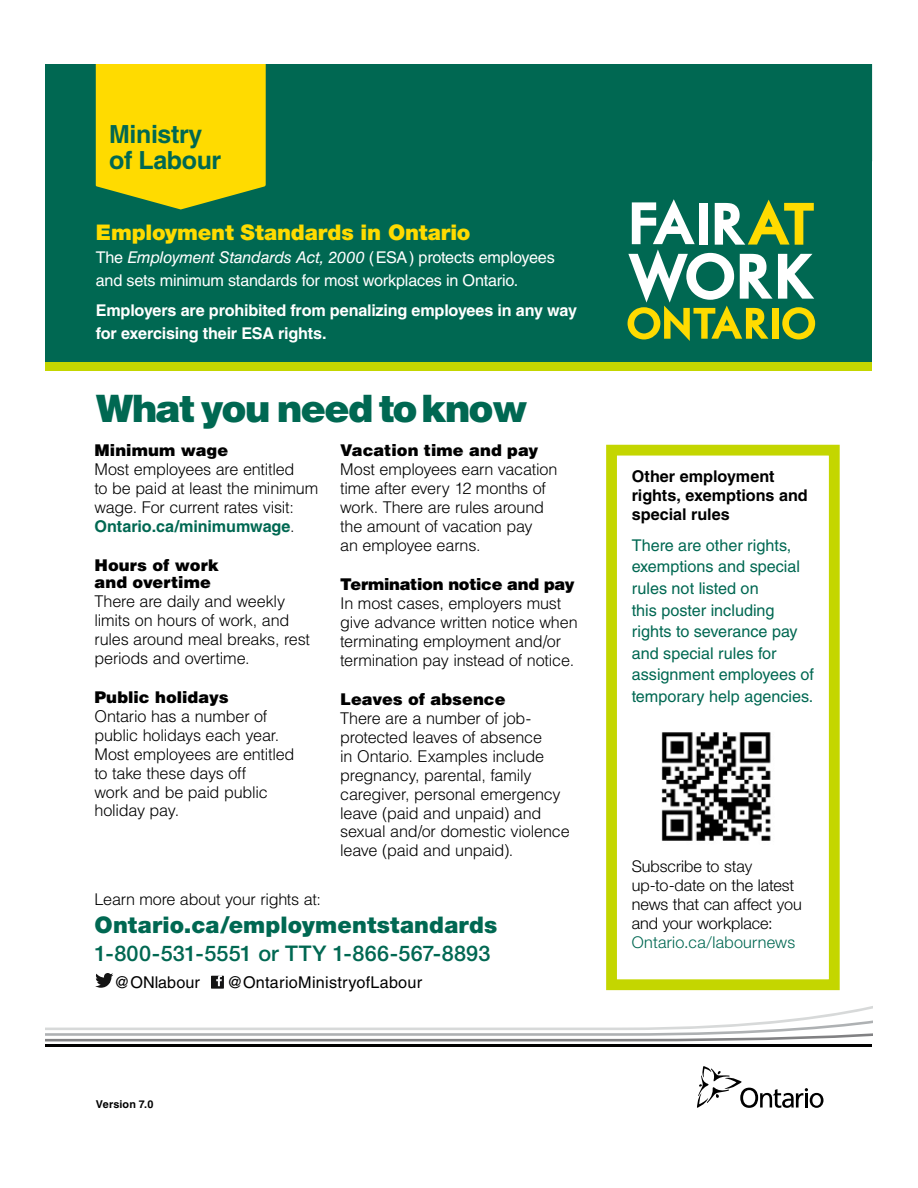
<style>
.page{position:relative;width:918px;height:1188px;background:#fff}
.page>*{position:absolute;margin:0;border:0;box-sizing:border-box;transform-origin:0 0}
.t1{font:900 37.8px "Helvetica LT Std";letter-spacing:-.04em;color:#006852}
.t2{font:700 24.9px/25.7px "Helvetica LT Std";letter-spacing:-.015em;color:#006852}
.t3{font:900 22.95px "Helvetica Neue LT Std";letter-spacing:.01em;color:#006852}
.t4{font:500 21.6px "Helvetica Neue LT Std";letter-spacing:.005em;color:#006852}
.t5{font:900 21.6px "Helvetica Neue LT Std";letter-spacing:-.005em;color:#ffdb00}
.t6{font:300 16.2px/18.9px "Helvetica LT Std";letter-spacing:-.015em;color:#000}
.t7{font:16.2px/21.6px "Helvetica LT Std";color:#006852}
.t8{font:16.2px/23px "Helvetica LT Std";letter-spacing:-.015em;color:#fff}
.t9{font:300 16.2px/18.9px "Helvetica Neue LT Std";color:#000}
.t10{font:700 16.2px/23px "Helvetica LT Std";letter-spacing:-.015em;color:#fff}
.t11{font:700 16.2px/18.9px "Helvetica LT Std";color:#000}
.t12{font:16.2px "Helvetica LT Std";letter-spacing:.015em;color:#000}
.t13{font:900 16.2px/17px "Helvetica LT Std";letter-spacing:.005em;color:#000}
.t14{font:700 10.8px "Helvetica LT Std";letter-spacing:.01em;color:#000}
.s1{font-style:italic}
.s2{font-weight:900}
.s3{font-weight:700;color:#006852}
.s4{color:#006852}
</style>
<div class="page">
<div style="left:46px;top:64px;width:826px;height:302px;background:#006852"></div>
<div style="left:46px;top:362px;width:826px;height:8px;background:#c4d600"></div>
<svg style="left:96px;top:64px;width:170px;height:145px;background:#ebd206"></svg>
<hr style="left:46px;top:1045px;width:826px;height:2px;background:#010101">
<svg style="left:46px;top:1006px;width:826px;height:35px"></svg>
<svg style="left:628px;top:199px;width:187px;height:142px"></svg>
<svg style="left:95px;top:973px;width:18px;height:15px"></svg>
<div style="left:211px;top:976px;width:13px;height:12px;background:#141414"></div>
<svg style="left:216px;top:975px;width:6px;height:11px"></svg>
<div style="left:606px;top:445px;width:234px;height:545px;border:11px solid #c4d600"></div>
<img style="left:661px;top:732px;width:110px;height:109px">
<svg style="left:697px;top:1066px;width:126px;height:42px"></svg>
<p class="t2" style="left:109px;top:121px;width:114px">Ministry of Labour</p>
<p class="t5" style="left:96px;top:220px;width:376px">Employment Standards in Ontario</p>
<p class="t8" style="left:96px;top:246px;width:461px">The <span class="s1">Employment Standards Act, 2000</span> (ESA) protects employees and sets minimum standards for most workplaces in Ontario.</p>
<p class="t10" style="left:96px;top:298px;width:483px">Employers are prohibited from penalizing employees in any way for exercising their ESA rights.</p>
<p class="t1" style="left:96px;top:384px;width:434px">What you need to know</p>
<p class="t6" style="left:94px;top:441px;width:225px"><span class="s2">Minimum wage<br></span>Most employees are entitled<br>to be paid at least the minimum wage. For current rates visit:<br><span class="s3">Ontario.ca/minimumwage</span>.</p>
<p class="t13" style="left:94px;top:557px;width:126px">Hours of work and overtime</p>
<p class="t6" style="left:94px;top:592px;width:217px">There are daily and weekly limits on hours of work, and rules around meal breaks, rest periods and overtime.</p>
<p class="t6" style="left:94px;top:688px;width:202px"><span class="s2">Public holidays<br></span>Ontario has a number of public holidays each year.<br>Most employees are entitled to take these days off<br>work and be paid public holiday pay.</p>
<p class="t6" style="left:340px;top:441px;width:219px"><span class="s2">Vacation time and pay<br></span>Most employees earn vacation time after every 12 months of work. There are rules around the amount of vacation pay<br>an employee earns.</p>
<p class="t6" style="left:340px;top:575px;width:239px"><span class="s2">Termination notice and pay<br></span>In most cases, employers must give advance written notice when terminating employment and/or termination pay instead of notice.</p>
<p class="t6" style="left:340px;top:690px;width:231px"><span class="s2">Leaves of absence<br></span>There are a number of job&shy;protected leaves of absence<br>in Ontario. Examples include pregnancy, parental, family caregiver, personal emergency leave (paid and unpaid) and sexual and/or domestic violence leave (paid and unpaid).</p>
<p class="t6" style="left:94px;top:889px;width:228px">Learn more about your rights at:</p>
<p class="t3" style="left:94px;top:911px;width:404px">Ontario.ca/employmentstandards</p>
<p class="t4" style="left:94px;top:941px;width:397px">1-800-531-5551 or TTY 1-866-567-8893</p>
<p class="t12" style="left:114px;top:973px;width:87px">@ONlabour</p>
<p class="t12" style="left:227px;top:973px;width:197px">@OntarioMinistryofLabour</p>
<p class="t14" style="left:96px;top:1098px;width:59px">Version 7.0</p>
<p class="t11" style="left:632px;top:467px;width:178px">Other employment rights, exemptions and special rules</p>
<p class="t7" style="left:632px;top:534px;width:184px">There are other rights, exemptions and special rules not listed on<br>this poster including rights to severance pay and special rules for assignment employees of temporary help agencies.</p>
<p class="t9" style="left:632px;top:857px;width:171px">Subscribe to stay up-to-date on the latest news that can affect you and your workplace:<br><span class="s4">Ontario.ca/labournews</span></p>
</div>
